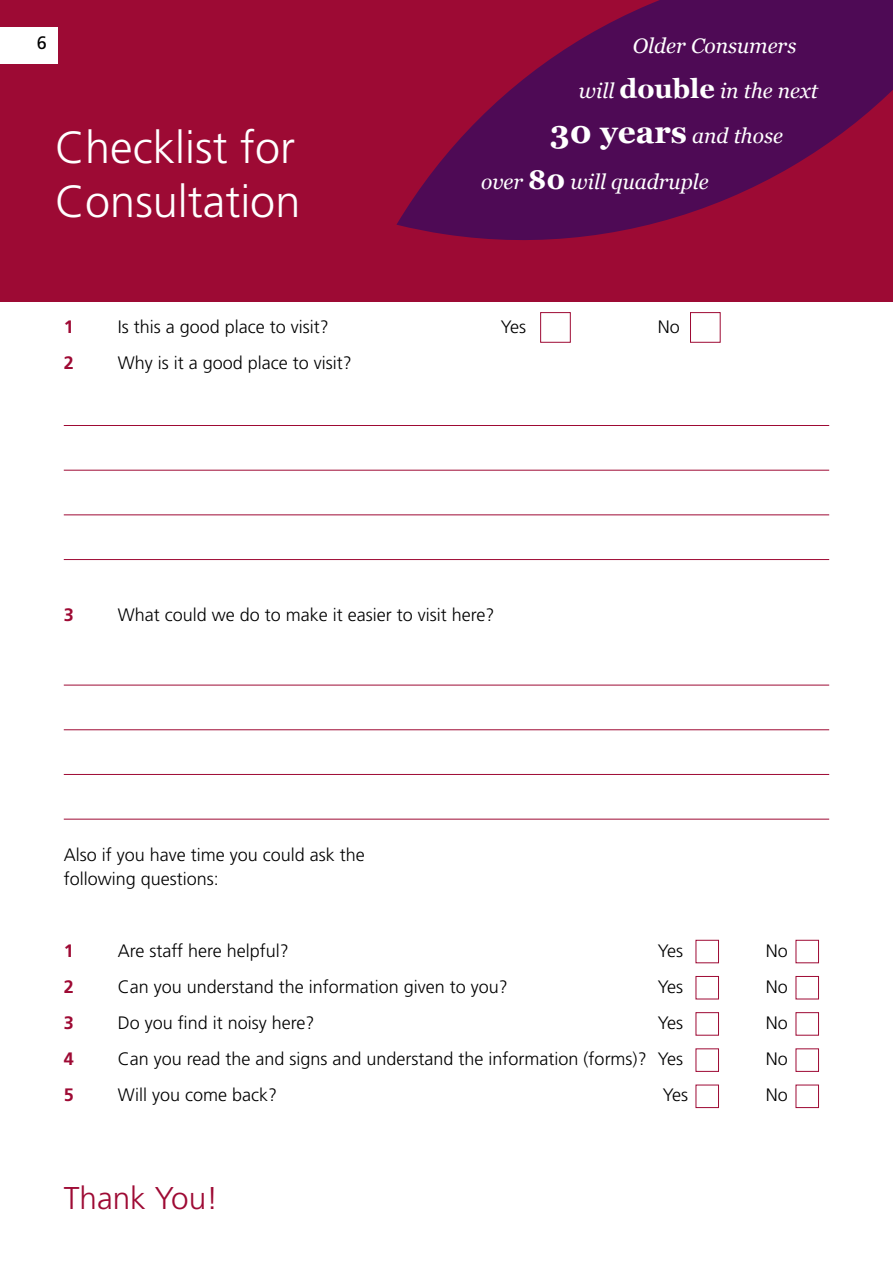
<style>
.page{position:relative;width:893px;height:1263px;background:#fff}
.page>*{position:absolute;margin:0;border:0;box-sizing:border-box;transform-origin:0 0}
.t1{font:300 45px/54px "Frutiger";color:#fff}
.t2{font:300 31.5px "Frutiger";color:#9e0a34}
.t3{font:italic 21px "Georgia";color:#fff}
.t4{font:300 18px/24px "Frutiger";color:#000}
.t5{font:700 18px "Frutiger";color:#9e0a34}
.t6{font:18px "Frutiger";color:#000}
.s1{font-weight:700;font-style:normal;font-size:27px}
.s2{font-weight:700;font-style:normal;font-size:31.5px}
</style>
<div class="page">
<div style="left:0;top:0;width:893px;height:302px;background:#9d0a34"></div>
<div style="left:0;top:28px;width:57px;height:36px;background:#fff"></div>
<hr style="left:64px;top:425px;width:765px;height:1px;background:#9e0a34">
<hr style="left:64px;top:470px;width:765px;height:1px;background:#9e0a34">
<hr style="left:64px;top:514px;width:765px;height:1px;background:#9e0a34">
<hr style="left:64px;top:559px;width:765px;height:1px;background:#9e0a34">
<hr style="left:64px;top:685px;width:765px;height:1px;background:#9e0a34">
<hr style="left:64px;top:729px;width:765px;height:1px;background:#9e0a34">
<hr style="left:64px;top:774px;width:765px;height:1px;background:#9e0a34">
<hr style="left:64px;top:819px;width:765px;height:1px;background:#9e0a34">
<div style="left:540px;top:312px;width:31px;height:31px;border:1px solid #9e0a34"></div>
<div style="left:690px;top:312px;width:31px;height:31px;background:#fff;border:1px solid #9e0a34"></div>
<div style="left:696px;top:940px;width:23px;height:23px;border:1px solid #9e0a34"></div>
<div style="left:696px;top:976px;width:23px;height:23px;background:#fff;border:1px solid #9e0a34"></div>
<div style="left:696px;top:1012px;width:23px;height:23px;border:1px solid #9e0a34"></div>
<div style="left:696px;top:1048px;width:23px;height:24px;border:1px solid #9e0a34"></div>
<div style="left:696px;top:1085px;width:23px;height:23px;border:1px solid #9e0a34"></div>
<div style="left:796px;top:940px;width:23px;height:23px;border:1px solid #9e0a34"></div>
<div style="left:796px;top:976px;width:23px;height:23px;background:#fff;border:1px solid #9e0a34"></div>
<div style="left:796px;top:1012px;width:23px;height:23px;border:1px solid #9e0a34"></div>
<div style="left:796px;top:1048px;width:23px;height:24px;border:1px solid #9e0a34"></div>
<div style="left:796px;top:1085px;width:23px;height:23px;border:1px solid #9e0a34"></div>
<svg style="left:396px;top:0;width:497px;height:240px;fill:#4e0a55"></svg>
<p class="t6" style="left:37px;top:32px;width:12px">6</p>
<h1 class="t1" style="left:55px;top:120px;width:247px">Checklist for<br>Consultation</h1>
<p class="t3" style="left:633px;top:31px;width:165px">Older Consumers</p>
<p class="t3" style="left:579px;top:76px;width:241px">will <span class="s1">double</span> in the next</p>
<p class="t3" style="left:550px;top:121px;width:234px"><span class="s2">30 years</span> and those</p>
<p class="t3" style="left:481px;top:166px;width:229px">over <span class="s1">80</span> will quadruple</p>
<p class="t5" style="left:64px;top:316px;width:12px">1</p>
<p class="t4" style="left:118px;top:315px;width:213px">Is this a good place to visit?</p>
<p class="t4" style="left:501px;top:315px;width:27px">Yes</p>
<p class="t4" style="left:658px;top:315px;width:24px">No</p>
<p class="t5" style="left:64px;top:352px;width:12px">2</p>
<p class="t4" style="left:118px;top:351px;width:236px">Why is it a good place to visit?</p>
<p class="t5" style="left:64px;top:604px;width:12px">3</p>
<p class="t4" style="left:118px;top:603px;width:378px">What could we do to make it easier to visit here?</p>
<p class="t4" style="left:64px;top:843px;width:303px">Also if you have time you could ask the following questions:</p>
<p class="t5" style="left:64px;top:940px;width:12px">1</p>
<p class="t4" style="left:118px;top:939px;width:173px">Are staff here helpful?</p>
<p class="t4" style="left:658px;top:939px;width:27px">Yes</p>
<p class="t4" style="left:766px;top:939px;width:24px">No</p>
<p class="t5" style="left:64px;top:976px;width:12px">2</p>
<p class="t4" style="left:118px;top:975px;width:392px">Can you understand the information given to you?</p>
<p class="t4" style="left:658px;top:975px;width:27px">Yes</p>
<p class="t4" style="left:766px;top:975px;width:24px">No</p>
<p class="t5" style="left:64px;top:1012px;width:12px">3</p>
<p class="t4" style="left:118px;top:1011px;width:198px">Do you find it noisy here?</p>
<p class="t4" style="left:658px;top:1011px;width:27px">Yes</p>
<p class="t4" style="left:766px;top:1011px;width:24px">No</p>
<p class="t5" style="left:64px;top:1048px;width:12px">4</p>
<p class="t4" style="left:118px;top:1047px;width:567px">Can you read the and signs and understand the information (forms)? Yes</p>
<p class="t4" style="left:766px;top:1047px;width:24px">No</p>
<p class="t5" style="left:64px;top:1084px;width:12px">5</p>
<p class="t4" style="left:118px;top:1083px;width:161px">Will you come back?</p>
<p class="t4" style="left:663px;top:1083px;width:27px">Yes</p>
<p class="t4" style="left:766px;top:1083px;width:24px">No</p>
<h2 class="t2" style="left:64px;top:1180px;width:156px">Thank You!</h2>
</div>
